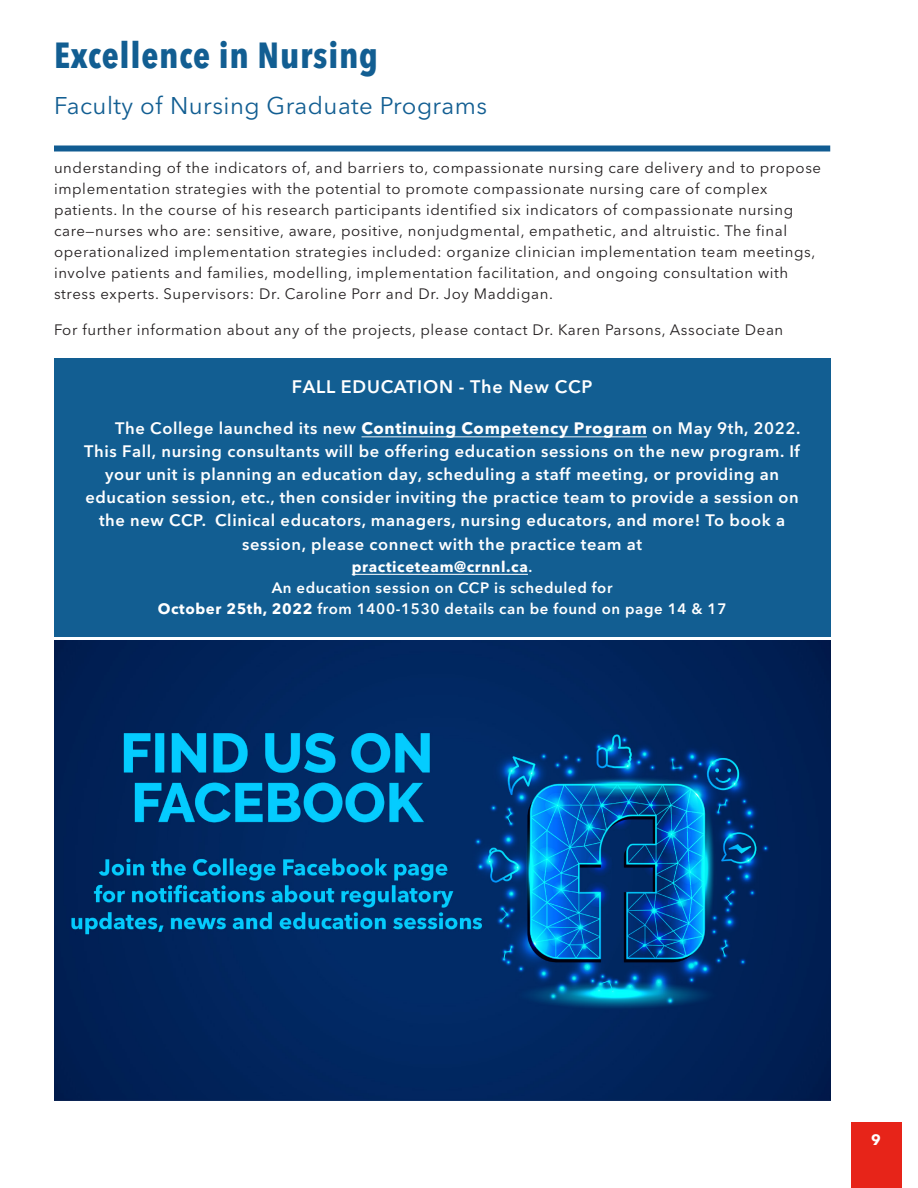
<style>
.page{position:relative;width:918px;height:1188px;background:#fff}
.page>*{position:absolute;margin:0;border:0;box-sizing:border-box;transform-origin:0 0}
.Title_Header__Blue{font:700 condensed 36px "Avenir Next LT Pro";letter-spacing:.02em;color:#125e92}
.Title_Header__Blue-2{font:24px "Avenir Next LT Pro";letter-spacing:.02em;color:#125e92}
.t1{font:600 18px "Avenir Next LT Pro";letter-spacing:.04em;color:#fff}
.t2{font:600 16.5px "Avenir Next LT Pro";letter-spacing:.035em;color:#fff}
.t3{font:15px/21px "Avenir Next LT Pro";letter-spacing:.04em;color:#231f20}
.t4{font:600 15px/21px "Avenir Next LT Pro";letter-spacing:.04em;color:#fff;text-align:center}
.t5{font:700 15px "Avenir Next LT Pro";color:#fff}
.s1{font-weight:700}
</style>
<div class="page">
<div style="left:851px;top:1122px;width:50px;height:66px;background:#e72419"></div>
<div style="left:54px;top:146px;width:776px;height:6px;background:#115c92"></div>
<div style="left:54px;top:358px;width:776px;height:279px;background:#125e92"></div>
<img style="left:54px;top:640px;width:776px;height:460px">
<hr style="left:362px;top:436px;width:285px;height:1px;background:#fff">
<hr style="left:352px;top:574px;width:176px;height:1px;background:#fff">
<p class="Title_Header__Blue" style="left:54px;top:34px;width:326px">Excellence in Nursing</p>
<p class="Title_Header__Blue-2" style="left:54px;top:91px;width:435px">Faculty of Nursing Graduate Programs</p>
<p class="t3" style="left:54px;top:158px;width:769px">understanding of the indicators of, and barriers to, compassionate nursing care delivery and to propose implementation strategies with the potential to promote compassionate nursing care of complex patients. In the course of his research participants identified six indicators of compassionate nursing care—nurses who are: sensitive, aware, positive, nonjudgmental, empathetic, and altruistic. The final operationalized implementation strategies included: organize clinician implementation team meetings, involve patients and families, modelling, implementation facilitation, and ongoing consultation with stress experts. Supervisors: Dr. Caroline Porr and Dr. Joy Maddigan.</p>
<p class="t3" style="left:54px;top:319px;width:731px">For further information about any of the projects, please contact Dr. Karen Parsons, Associate Dean</p>
<p class="t1" style="left:292px;top:376px;width:302px">FALL EDUCATION - The New CCP</p>
<p class="t2" style="left:115px;top:418px;width:687px">The College launched its new <span class="s1">Continuing Competency Program</span> on May 9th, 2022.</p>
<p class="t2" style="left:84px;top:441px;width:717px">This Fall, nursing consultants will be offering education sessions on the new program. If</p>
<p class="t2" style="left:105px;top:464px;width:675px">your unit is planning an education day, scheduling a staff meeting, or providing an</p>
<p class="t2" style="left:85px;top:488px;width:715px">education session, etc., then consider inviting the practice team to provide a session on</p>
<p class="t2" style="left:99px;top:511px;width:688px">the new CCP. Clinical educators, managers, nursing educators, and more! To book a</p>
<p class="t2" style="left:242px;top:534px;width:402px">session, please connect with the practice team at</p>
<p class="t4" style="left:158px;top:556px;width:570px"><span class="s1">practiceteam@crnnl.ca</span>.<br>An education session on CCP is scheduled for<br><span class="s1">October 25th, 2022</span> from 1400-1530 details can be found on page 14 &amp; 17</p>
<p class="t5" style="left:871px;top:1131px;width:11px">9</p>
</div>
